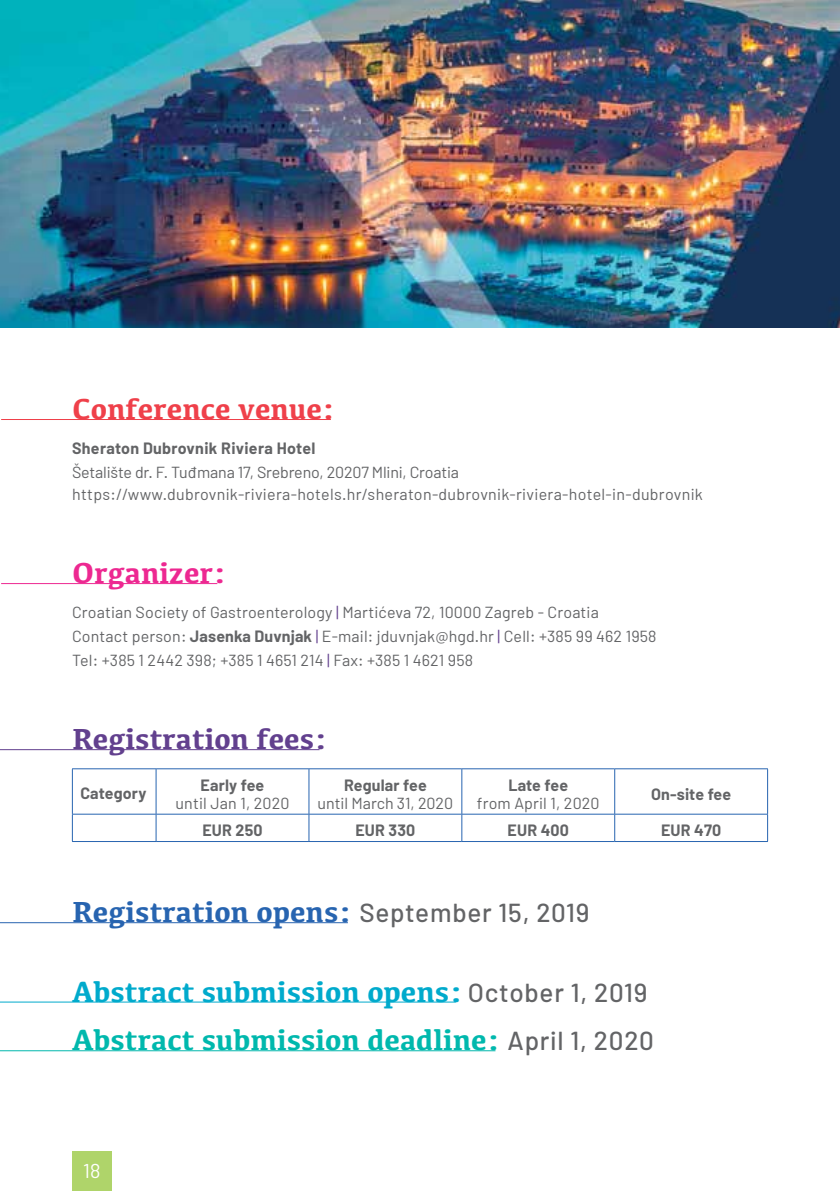
<style>
.page{position:relative;width:840px;height:1191px;background:#fff}
.page>*{position:absolute;margin:0;border:0;box-sizing:border-box;transform-origin:0 0}
.t1{font:700 30px/48.6px "Kefa";color:#00b8ad}
.t2{font:700 30px "Kefa";color:#2764b0}
.t3{font:700 30px "Kefa";color:#62408e}
.t4{font:700 30px "Kefa";color:#ef404a}
.t5{font:700 30px "Kefa";color:#ed2891}
.t6{font:20px "Barlow";color:#fff}
.t7{font:16px/24px "Barlow";letter-spacing:.01em;color:#636466}
.t8{font:700 16px "Barlow";letter-spacing:.01em;color:#636466}
.s1{color:#62408e}
.s2{font-weight:700}
.s3{font-family:"Barlow";font-weight:500;font-size:26px;color:#636466}
.s4{color:#0ac}
</style>
<div class="page">
<div style="left:72px;top:1151px;width:40px;height:40px;background:#afd46a"></div>
<hr style="left:1px;top:419px;width:330px;height:1px;background:#ef404a">
<hr style="left:1px;top:583px;width:216px;height:1px;background:#ed2891">
<hr style="left:0;top:749px;width:319px;height:1px;background:#62408e">
<hr style="left:0;top:922px;width:348px;height:1px;background:#2764b0">
<hr style="left:0;top:1001px;width:455px;height:1px;background:#0ac">
<hr style="left:0;top:1050px;width:495px;height:1px;background:#00b8ad">
<svg style="left:72px;top:815px;width:1px;height:26px"></svg>
<svg style="left:156px;top:815px;width:1px;height:26px"></svg>
<svg style="left:308px;top:815px;width:1px;height:26px"></svg>
<svg style="left:461px;top:815px;width:1px;height:26px"></svg>
<svg style="left:614px;top:815px;width:1px;height:26px"></svg>
<hr style="left:72px;top:841px;width:84px;height:1px;background:#2764b0">
<hr style="left:156px;top:841px;width:153px;height:1px;background:#2764b0">
<hr style="left:309px;top:841px;width:152px;height:1px;background:#2764b0">
<hr style="left:461px;top:841px;width:153px;height:1px;background:#2764b0">
<hr style="left:614px;top:841px;width:153px;height:1px;background:#2764b0">
<hr style="left:72px;top:768px;width:84px;height:1px;background:#2764b0">
<hr style="left:72px;top:769px;width:1px;height:45px;background:#2764b0">
<hr style="left:156px;top:768px;width:153px;height:1px;background:#2764b0">
<hr style="left:156px;top:769px;width:1px;height:45px;background:#2764b0">
<hr style="left:309px;top:768px;width:152px;height:1px;background:#2764b0">
<hr style="left:308px;top:769px;width:1px;height:45px;background:#2764b0">
<hr style="left:461px;top:768px;width:153px;height:1px;background:#2764b0">
<hr style="left:461px;top:769px;width:1px;height:45px;background:#2764b0">
<hr style="left:614px;top:768px;width:153px;height:1px;background:#2764b0">
<hr style="left:614px;top:769px;width:1px;height:45px;background:#2764b0">
<hr style="left:766px;top:769px;width:1px;height:45px;background:#2764b0">
<hr style="left:72px;top:814px;width:84px;height:1px;background:#2764b0">
<hr style="left:156px;top:814px;width:153px;height:1px;background:#2764b0">
<hr style="left:309px;top:814px;width:152px;height:1px;background:#2764b0">
<hr style="left:461px;top:814px;width:153px;height:1px;background:#2764b0">
<hr style="left:614px;top:814px;width:153px;height:1px;background:#2764b0">
<img style="left:0;top:0;width:839px;height:328px">
<h1 class="t4" style="left:72px;top:389px;width:265px">Conference venue:</h1>
<p class="t8" style="left:72px;top:438px;width:245px">Sheraton Dubrovnik Riviera Hotel</p>
<p class="t7" style="left:72px;top:461px;width:632px;line-height:22px">Šetalište dr. F. Tuđmana 17, Srebreno, 20207 Mlini, Croatia https://www.dubrovnik-riviera-hotels.hr/sheraton-dubrovnik-riviera-hotel-in-dubrovnik</p>
<h1 class="t5" style="left:72px;top:553px;width:156px">Organizer:</h1>
<p class="t7" style="left:72px;top:600px;width:585px">Croatian Society of Gastroenterology <span class="s1">|</span> Martićeva 72, 10000 Zagreb - Croatia<br>Contact person: <span class="s2">Jasenka Duvnjak</span> <span class="s1">|</span> E-mail: jduvnjak@hgd.hr <span class="s1">|</span> Cell: +385 99 462 1958<br>Tel: +385 1 2442 398; +385 1 4651 214 <span class="s1">|</span> Fax: +385 1 4621 958</p>
<h1 class="t3" style="left:72px;top:719px;width:257px">Registration fees:</h1>
<p class="t8" style="left:80px;top:784px;width:67px">Category</p>
<p class="t8" style="left:200px;top:775px;width:65px">Early fee</p>
<p class="t7" style="left:175px;top:790px;width:115px">until Jan 1, 2020</p>
<p class="t8" style="left:344px;top:775px;width:84px">Regular fee</p>
<p class="t7" style="left:317px;top:790px;width:137px">until March 31, 2020</p>
<p class="t8" style="left:508px;top:775px;width:61px">Late fee</p>
<p class="t7" style="left:476px;top:790px;width:124px">from April 1, 2020</p>
<p class="t8" style="left:650px;top:784px;width:82px">On-site fee</p>
<p class="t8" style="left:202px;top:820px;width:62px">EUR 250</p>
<p class="t8" style="left:355px;top:820px;width:61px">EUR 330</p>
<p class="t8" style="left:507px;top:820px;width:63px">EUR 400</p>
<p class="t8" style="left:660px;top:820px;width:62px">EUR 470</p>
<h1 class="t2" style="left:72px;top:892px;width:518px">Registration opens: <span class="s3">September 15, 2019</span></h1>
<h1 class="t1" style="left:72px;top:965px;width:583px"><span class="s4">Abstract submission opens:</span> <span class="s3">October 1, 2019<br></span>Abstract submission deadline: <span class="s3">April 1, 2020</span></h1>
<p class="t6" style="left:83px;top:1158px;width:19px">18</p>
</div>
